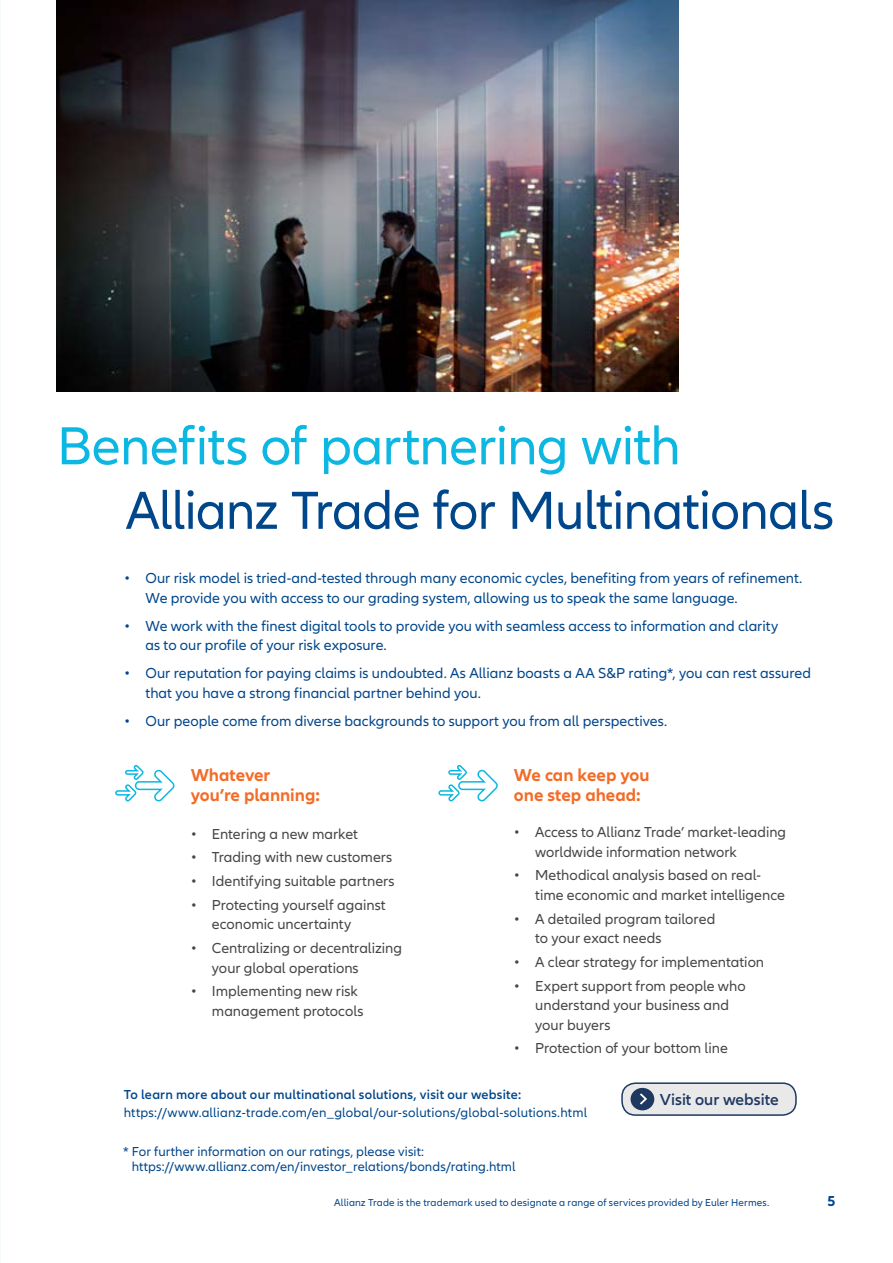
<style>
.page{position:relative;width:893px;height:1263px;background:#fff}
.page>*{position:absolute;margin:0;border:0;box-sizing:border-box;transform-origin:0 0}
.t1{font:55.5px "Allianz Neo";letter-spacing:-.015em;color:#00468b}
.t2{font:55.5px "Allianz Neo";letter-spacing:-.015em;color:#0cb7e1}
.t3{font:700 18px/19.5px "Allianz Neo";color:#f36c27}
.t4{font:600 16.5px "Allianz Neo";color:#1d3962}
.t5{font:15px/19.5px "Allianz Neo";color:#464547}
.t6{font:15px/19.5px "Allianz Neo";color:#00468b}
.t7{font:700 15px "Allianz Neo";color:#00468b}
.t8{font:13.5px/15px "Allianz Neo";letter-spacing:.01em;color:#00468b}
.t9{font:600 13.5px "Allianz Neo";letter-spacing:.015em;color:#00468b}
.t10{font:10.5px "Allianz Neo";letter-spacing:.015em;color:#00468b}
</style>
<div class="page">
<svg style="left:438px;top:765px;width:60px;height:37px"></svg>
<svg style="left:115px;top:765px;width:60px;height:37px"></svg>
<img style="left:57px;top:0;width:621px;height:391px">
<div style="left:622px;top:1083px;width:174px;height:32px;background:#e9e9ea;border-radius:14px"></div>
<div style="left:621px;top:1082px;width:176px;height:34px;border:2px solid #1d3962;border-radius:14px"></div>
<div style="left:631px;top:1088px;width:23px;height:22px;background:#1d3962;border-radius:50%"></div>
<svg style="left:640px;top:1093px;width:7px;height:11px"></svg>
<h1 class="t2" style="left:57px;top:414px;width:625px">Benefits of partnering with</h1>
<h1 class="t1" style="left:126px;top:479px;width:710px">Allianz Trade for Multinationals</h1>
<p class="t6" style="left:146px;top:569px;width:658px;text-indent:-21px">• Our risk model is tried-and-tested through many economic cycles, benefiting from years of refinement.<br>We provide you with access to our grading system, allowing us to speak the same language.</p>
<p class="t6" style="left:146px;top:616px;width:634px;text-indent:-21px">• We work with the finest digital tools to provide you with seamless access to information and clarity as to our profile of your risk exposure.</p>
<p class="t6" style="left:146px;top:664px;width:667px;text-indent:-21px">• Our reputation for paying claims is undoubted. As Allianz boasts a AA S&amp;P rating*, you can rest assured that you have a strong financial partner behind you.</p>
<p class="t6" style="left:124px;top:711px;width:544px">• Our people come from diverse backgrounds to support you from all perspectives.</p>
<p class="t3" style="left:191px;top:766px;width:131px">Whatever you’re planning:</p>
<p class="t3" style="left:514px;top:766px;width:137px">We can keep you one step ahead:</p>
<p class="t5" style="left:191px;top:824px;width:169px">• Entering a new market</p>
<p class="t5" style="left:191px;top:848px;width:203px">• Trading with new customers</p>
<p class="t5" style="left:191px;top:872px;width:205px">• Identifying suitable partners</p>
<p class="t5" style="left:212px;top:895px;width:175px;text-indent:-21px">• Protecting yourself against economic uncertainty</p>
<p class="t5" style="left:212px;top:939px;width:192px;text-indent:-21px">• Centralizing or decentralizing your global operations</p>
<p class="t5" style="left:212px;top:982px;width:153px;text-indent:-21px">• Implementing new risk management protocols</p>
<p class="t5" style="left:535px;top:823px;width:252px;text-indent:-21px">• Access to Allianz Trade’ market-leading worldwide information network</p>
<p class="t5" style="left:535px;top:866px;width:251px;text-indent:-21px">• Methodical analysis based on real&shy;time economic and market intelligence</p>
<p class="t5" style="left:535px;top:909px;width:182px;text-indent:-21px">• A detailed program tailored to your exact needs</p>
<p class="t5" style="left:514px;top:952px;width:252px">• A clear strategy for implementation</p>
<p class="t5" style="left:535px;top:976px;width:212px;text-indent:-21px">• Expert support from people who understand your business and your buyers</p>
<p class="t5" style="left:514px;top:1039px;width:215px">• Protection of your bottom line</p>
<p class="t9" style="left:124px;top:1087px;width:399px">To learn more about our multinational solutions, visit our website:</p>
<p class="t8" style="left:124px;top:1106px;width:465px">https://www.allianz-trade.com/en_global/our-solutions/global-solutions.html</p>
<p class="t8" style="left:132px;top:1145px;width:385px;text-indent:-9px">* For further information on our ratings, please visit: https://www.allianz.com/en/investor_relations/bonds/rating.html</p>
<p class="t4" style="left:660px;top:1090px;width:120px">Visit our website</p>
<p class="t10" style="left:334px;top:1196px;width:437px">Allianz Trade is the trademark used to designate a range of services provided by Euler Hermes.</p>
<p class="t7" style="left:827px;top:1192px;width:10px">5</p>
</div>
